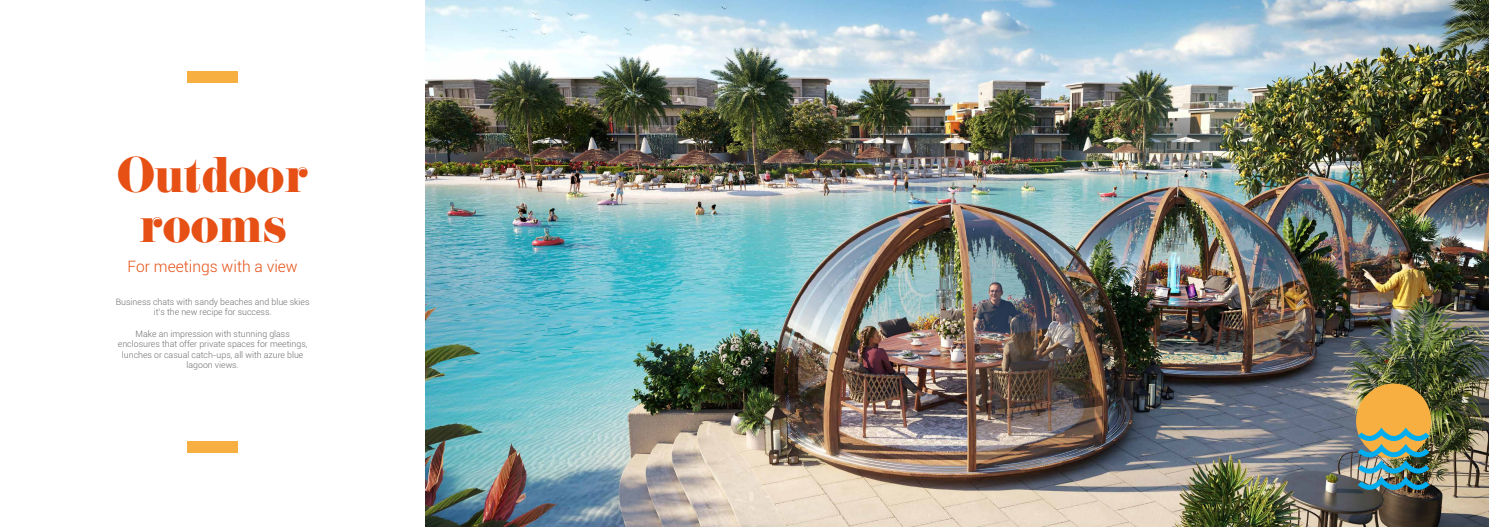
<style>
.page{position:relative;width:1489px;height:527px;background:#fff}
.page>*{position:absolute;margin:0;border:0;box-sizing:border-box;transform-origin:0 0}
.t1{font:43.75px/50px "Eloquent JF Pro";color:#e65015;text-align:center}
.t2{font:300 15.62px "Roboto";color:#e65015}
.t3{font:300 8.75px/10.5px "Roboto";color:#6d6e71;text-align:center}
</style>
<div class="page">
<img style="left:425px;top:0;width:1063px;height:526px">
<div style="left:1355px;top:383px;width:75px;height:75px;background:#f8af41;border-radius:50%"></div>
<img style="left:1357px;top:427px;width:72px;height:62px">
<div style="left:187px;top:71px;width:51px;height:12px;background:#f8af41"></div>
<div style="left:187px;top:441px;width:51px;height:11px;background:#f8af41"></div>
<h1 class="t1" style="left:117px;top:152px;width:193px">Outdoor rooms</h1>
<h2 class="t2" style="left:128px;top:255px;width:172px">For meetings with a view</h2>
<p class="t3" style="left:116px;top:296px;width:195px">Business chats with sandy beaches and blue skies it’s the new recipe for success.</p>
<p class="t3" style="left:118px;top:327px;width:191px">Make an impression with stunning glass enclosures that offer private spaces for meetings, lunches or casual catch-ups, all with azure blue lagoon views.</p>
</div>
